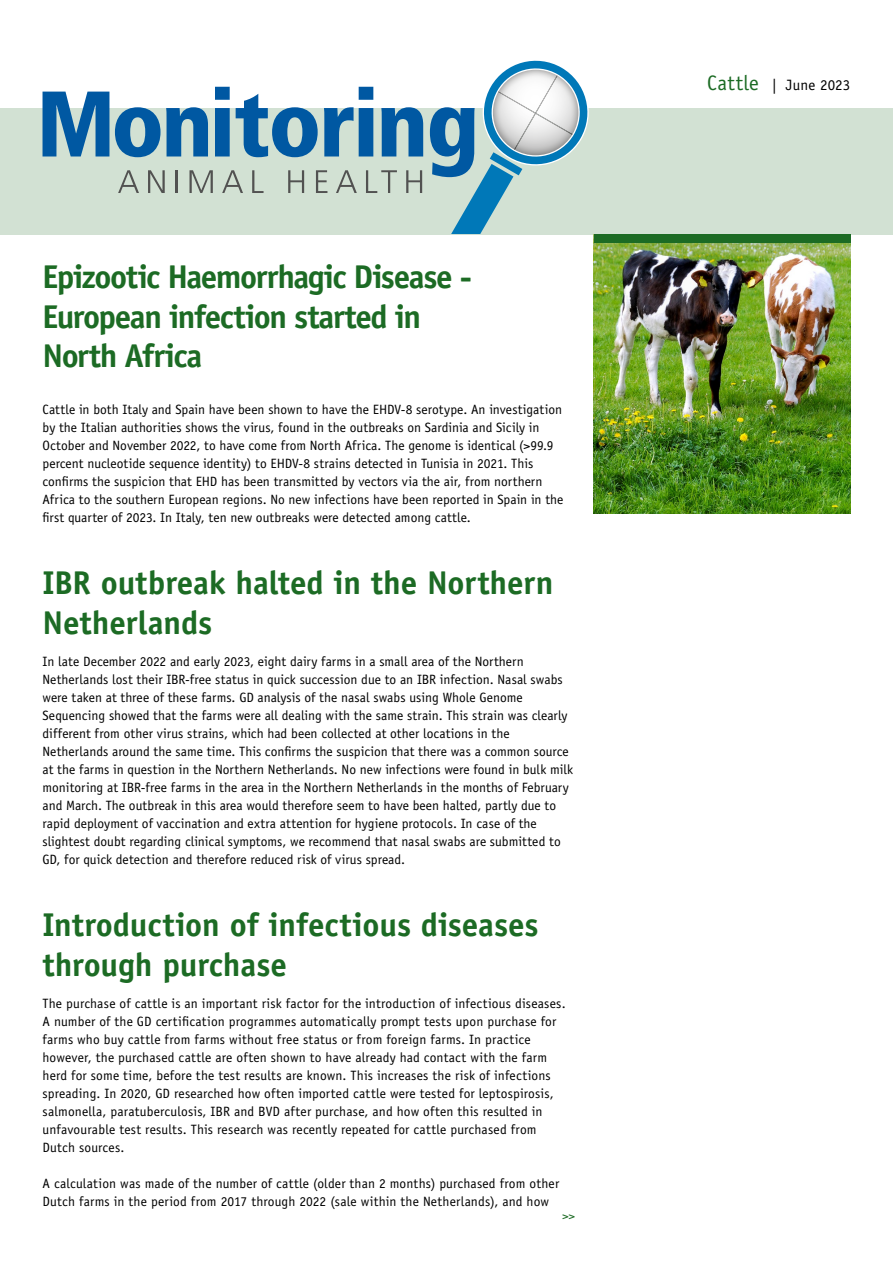
<style>
.page{position:relative;width:893px;height:1263px;background:#fff}
.page>*{position:absolute;margin:0;border:0;box-sizing:border-box;transform-origin:0 0}
.t1{font:700 33px/39.6px "Officina Sans Std";letter-spacing:-.01em;color:#1c6b24}
.t2{font:700 33px/39.6px "Officina Sans Std";letter-spacing:-.045em;color:#1c6b24}
.t3{font:15px "Officina Sans Std";letter-spacing:.01em;color:#000}
.t4{font:13.5px/18px "Officina Sans Std";letter-spacing:.005em;color:#000}
.t5{font:italic 12.75px "Officina Sans Std";color:#1c6b24}
.s1{font-size:21px;color:#1c6b24}
</style>
<div class="page">
<div style="left:0;top:108px;width:893px;height:126px;background:#d2e1d3"></div>
<img style="left:594px;top:243px;width:256px;height:270px">
<div style="left:594px;top:234px;width:256px;height:9px;background:#1c6b24"></div>
<svg style="left:215px;top:87px;width:15px;height:69px"></svg>
<svg style="left:43px;top:92px;width:66px;height:64px"></svg>
<svg style="left:166px;top:107px;width:42px;height:49px"></svg>
<svg style="left:115px;top:107px;width:45px;height:50px"></svg>
<svg style="left:324px;top:87px;width:49px;height:69px"></svg>
<svg style="left:381px;top:107px;width:42px;height:49px"></svg>
<svg style="left:236px;top:94px;width:82px;height:63px"></svg>
<svg style="left:430px;top:60px;width:159px;height:174px"></svg>
<svg style="left:118px;top:170px;width:21px;height:23px"></svg>
<svg style="left:148px;top:170px;width:17px;height:23px"></svg>
<hr style="left:176px;top:170px;width:2px;height:23px;background:#525251">
<svg style="left:189px;top:170px;width:24px;height:23px"></svg>
<svg style="left:222px;top:170px;width:21px;height:23px"></svg>
<svg style="left:252px;top:170px;width:12px;height:23px"></svg>
<svg style="left:288px;top:170px;width:16px;height:23px"></svg>
<svg style="left:316px;top:170px;width:11px;height:23px"></svg>
<svg style="left:336px;top:170px;width:21px;height:23px"></svg>
<svg style="left:366px;top:170px;width:31px;height:23px"></svg>
<svg style="left:406px;top:170px;width:16px;height:23px"></svg>
<h1 class="t2" style="left:43px;top:257px;width:431px">Epizootic Haemorrhagic Disease -<br>European infection started in<br>North Africa</h1>
<p class="t4" style="left:43px;top:400px;width:522px">Cattle in both Italy and Spain have been shown to have the EHDV-8 serotype. An investigation by the Italian authorities shows the virus, found in the outbreaks on Sardinia and Sicily in October and November 2022, to have come from North Africa. The genome is identical (&gt;99.9 percent nucleotide sequence identity) to EHDV-8 strains detected in Tunisia in 2021. This confirms the suspicion that EHD has been transmitted by vectors via the air, from northern Africa to the southern European regions. No new infections have been reported in Spain in the first quarter of 2023. In Italy, ten new outbreaks were detected among cattle.</p>
<h1 class="t1" style="left:43px;top:563px;width:512px">IBR outbreak halted in the Northern<br>Netherlands</h1>
<p class="t4" style="left:43px;top:652px;width:532px">In late December 2022 and early 2023, eight dairy farms in a small area of the Northern Netherlands lost their IBR-free status in quick succession due to an IBR infection. Nasal swabs were taken at three of these farms. GD analysis of the nasal swabs using Whole Genome Sequencing showed that the farms were all dealing with the same strain. This strain was clearly different from other virus strains, which had been collected at other locations in the Netherlands around the same time. This confirms the suspicion that there was a common source at the farms in question in the Northern Netherlands. No new infections were found in bulk milk monitoring at IBR-free farms in the area in the Northern Netherlands in the months of February and March. The outbreak in this area would therefore seem to have been halted, partly due to rapid deployment of vaccination and extra attention for hygiene protocols. In case of the slightest doubt regarding clinical symptoms, we recommend that nasal swabs are submitted to GD, for quick detection and therefore reduced risk of virus spread.</p>
<h1 class="t1" style="left:43px;top:905px;width:498px">Introduction of infectious diseases through purchase</h1>
<p class="t4" style="left:43px;top:994px;width:525px">The purchase of cattle is an important risk factor for the introduction of infectious diseases.<br>A number of the GD certification programmes automatically prompt tests upon purchase for farms who buy cattle from farms without free status or from foreign farms. In practice however, the purchased cattle are often shown to have already had contact with the farm herd for some time, before the test results are known. This increases the risk of infections spreading. In 2020, GD researched how often imported cattle were tested for leptospirosis, salmonella, paratuberculosis, IBR and BVD after purchase, and how often this resulted in unfavourable test results. This research was recently repeated for cattle purchased from Dutch sources.</p>
<p class="t4" style="left:43px;top:1174px;width:518px">A calculation was made of the number of cattle (older than 2 months) purchased from other<br>Dutch farms in the period from 2017 through 2022 (sale within the Netherlands), and how</p>
<p class="t5" style="left:562px;top:1208px;width:14px">&gt;&gt;</p>
<p class="t3" style="left:707px;top:76px;width:145px"><span class="s1">Cattle</span> | June 2023</p>
</div>
